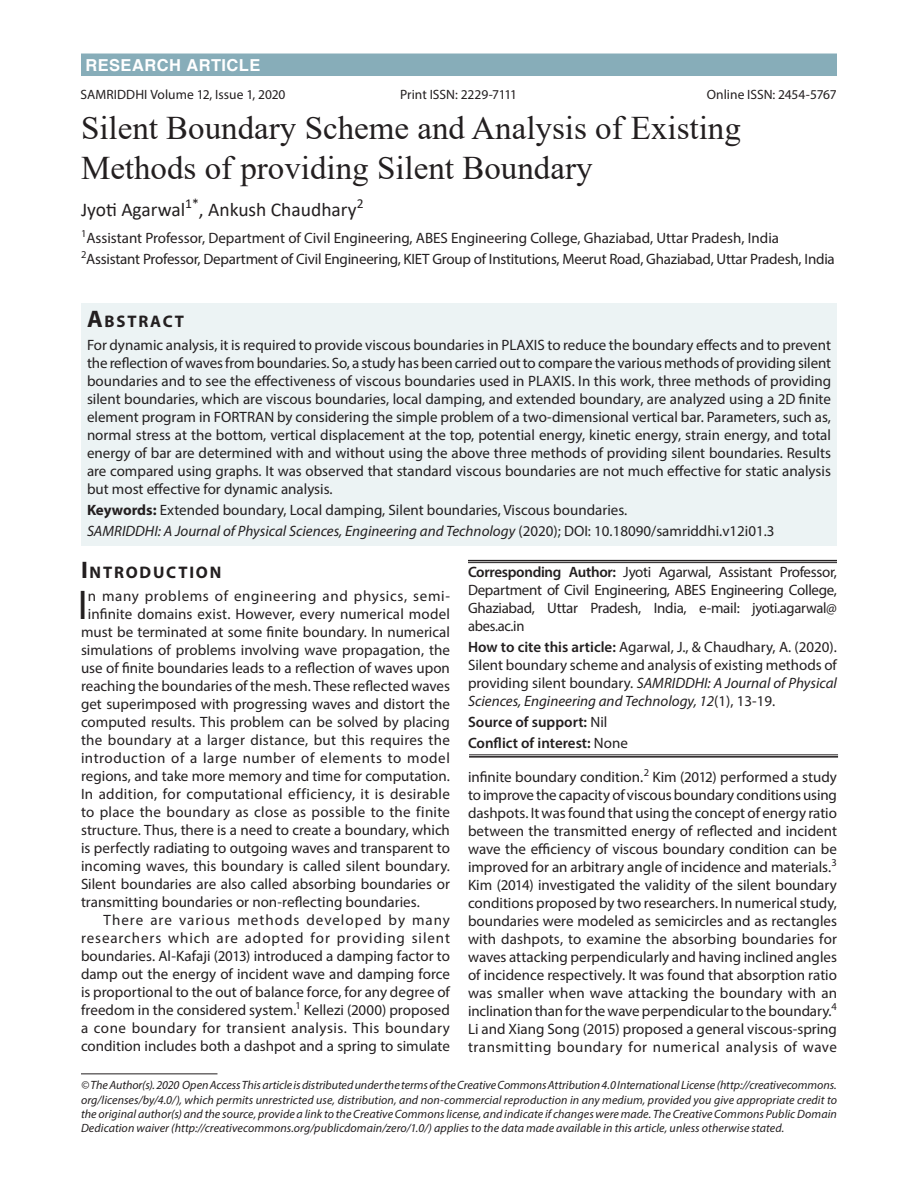
<style>
.page{position:relative;width:918px;height:1188px;background:#fff}
.page>*{position:absolute;margin:0;border:0;box-sizing:border-box;transform-origin:0 0}
.Body_flush{font:41.7px "Myriad Pro";color:#231f20}
.article_head{font:33px/39.6px "Times New Roman";color:#231f20}
.author{font:19.5px "Calibri";color:#231f20}
.A{font:700 16.8px "Myriad Pro";letter-spacing:.105em;color:#231f20}
.Subject{font:700 16.5px "Helvetica";letter-spacing:.025em;color:#fff}
.text{font:15px/18px "Myriad Pro";letter-spacing:.015em;color:#231f20;text-align:justify}
.Abstract{font:15px/18px "Myriad Pro";color:#231f20;text-align:justify}
.Body_flush-2{font:15px "Myriad Pro";letter-spacing:.005em;color:#231f20}
.affiliation{font:15px/18px "Myriad Pro";letter-spacing:-.01em;color:#231f20;text-align:justify}
.Abstract-2{font:italic 15px "Myriad Pro";color:#231f20}
.Body_flush-3{font:15px "Myriad Pro";letter-spacing:.025em;color:#231f20}
.Body_flush-4{font:15px "Myriad Pro";letter-spacing:.035em;color:#231f20}
.affiliation-2{font:600 15px "Myriad Pro";color:#231f20}
.Body_flush-5{font:15px "Myriad Pro";letter-spacing:.04em;color:#231f20}
.Body_flush_copy{font:13.5px "Myriad Pro";color:#231f20}
.Bottom_1st_page{font:italic 12px/14.4px "Myriad Pro";letter-spacing:.005em;color:#231f20;text-align:justify}
.s1{font-size:24px}
.s2{font-weight:700}
.s3{font-style:normal}
.s4{font-weight:600}
.s5{font-style:italic}
.s6{font-weight:400}
</style>
<div class="page">
<div style="left:81px;top:303px;width:756px;height:242px;background:#ecf3f4"></div>
<hr style="left:468px;top:560px;width:369px;height:1px;background:#231f20">
<hr style="left:468px;top:562px;width:369px;height:1px;background:#231f20">
<hr style="left:81px;top:1073px;width:137px;height:1px;background:#231f20">
<hr style="left:469px;top:755px;width:369px;height:1px;background:#231f20">
<hr style="left:469px;top:756px;width:369px;height:2px;background:#231f20">
<div style="left:81px;top:54px;width:756px;height:22px;background:#87adb9"></div>
<p class="Subject" style="left:86px;top:55px;width:176px">RESEARCH ARTICLE</p>
<p class="Body_flush_copy" style="left:81px;top:86px;width:206px">SAMRIDDHI Volume 12, Issue 1, 2020</p>
<p class="Body_flush_copy" style="left:400px;top:86px;width:118px">Print ISSN: 2229-7111</p>
<p class="Body_flush_copy" style="left:707px;top:86px;width:131px">Online ISSN: 2454-5767</p>
<p class="article_head" style="left:81px;top:107px;width:661px">Silent Boundary Scheme and Analysis of Existing<br>Methods of providing Silent Boundary</p>
<p class="author" style="left:81px;top:196px;width:284px">Jyoti Agarwal<sup>1*</sup>, Ankush Chaudhary<sup>2</sup></p>
<p class="affiliation" style="left:81px;top:228px;width:700px"><sup>1</sup>Assistant Professor, Department of Civil Engineering, ABES Engineering College, Ghaziabad, Uttar Pradesh, India</p>
<p class="affiliation" style="left:81px;top:249px;width:755px"><sup>2</sup>Assistant Professor, Department of Civil Engineering, KIET Group of Institutions, Meerut Road, Ghaziabad, Uttar Pradesh, India</p>
<p class="A" style="left:87px;top:310px;width:98px"><span class="s1">A</span>BSTRACT</p>
<p class="Abstract" style="left:87px;top:335px;width:746px">For dynamic analysis, it is required to provide viscous boundaries in PLAXIS to reduce the boundary effects and to prevent the reflection of waves from boundaries. So, a study has been carried out to compare the various methods of providing silent boundaries and to see the effectiveness of viscous boundaries used in PLAXIS. In this work, three methods of providing silent boundaries, which are viscous boundaries, local damping, and extended boundary, are analyzed using a 2D finite element program in FORTRAN by considering the simple problem of a two-dimensional vertical bar. Parameters, such as, normal stress at the bottom, vertical displacement at the top, potential energy, kinetic energy, strain energy, and total energy of bar are determined with and without using the above three methods of providing silent boundaries. Results are compared using graphs. It was observed that standard viscous boundaries are not much effective for static analysis but most effective for dynamic analysis.</p>
<p class="Abstract" style="left:87px;top:500px;width:542px"><span class="s2">Keywords:</span> Extended boundary, Local damping, Silent boundaries, Viscous boundaries.</p>
<p class="Abstract-2" style="left:87px;top:521px;width:689px">SAMRIDDHI: A Journal of Physical Sciences, Engineering and Technology <span class="s3">(2020); DOI: 10.18090/samriddhi.v12i01.3</span></p>
<p class="A" style="left:81px;top:562px;width:142px"><span class="s1">I</span>NTRODUCTION</p>
<p class="Body_flush" style="left:78px;top:579px;width:11px">I</p>
<p class="Body_flush-5" style="left:88px;top:587px;width:364px">n many problems of engineering and physics, semi-</p>
<p class="Body_flush-2" style="left:88px;top:605px;width:364px">infinite domains exist. However, every numerical model</p>
<p class="Body_flush-2" style="left:81px;top:623px;width:371px">must be terminated at some finite boundary. In numerical</p>
<p class="Body_flush-2" style="left:81px;top:641px;width:371px">simulations of problems involving wave propagation, the</p>
<p class="Body_flush-2" style="left:81px;top:659px;width:370px">use of finite boundaries leads to a reflection of waves upon</p>
<p class="Body_flush-2" style="left:81px;top:677px;width:370px">reaching the boundaries of the mesh. These reflected waves</p>
<p class="Body_flush-2" style="left:81px;top:695px;width:371px">get superimposed with progressing waves and distort the</p>
<p class="Body_flush-2" style="left:81px;top:713px;width:370px">computed results. This problem can be solved by placing</p>
<p class="Body_flush-2" style="left:81px;top:731px;width:371px">the boundary at a larger distance, but this requires the</p>
<p class="Body_flush-4" style="left:81px;top:749px;width:370px">introduction of a large number of elements to model</p>
<p class="Body_flush-2" style="left:81px;top:767px;width:370px">regions, and take more memory and time for computation.</p>
<p class="Body_flush-3" style="left:81px;top:785px;width:370px">In addition, for computational efficiency, it is desirable</p>
<p class="Body_flush-2" style="left:81px;top:803px;width:371px">to place the boundary as close as possible to the finite</p>
<p class="Body_flush-2" style="left:81px;top:821px;width:370px">structure. Thus, there is a need to create a boundary, which</p>
<p class="Body_flush-2" style="left:81px;top:839px;width:371px">is perfectly radiating to outgoing waves and transparent to</p>
<p class="Body_flush-2" style="left:81px;top:857px;width:371px">incoming waves, this boundary is called silent boundary.</p>
<p class="Body_flush-2" style="left:81px;top:875px;width:370px">Silent boundaries are also called absorbing boundaries or</p>
<p class="Body_flush-2" style="left:81px;top:893px;width:340px">transmitting boundaries or non-reflecting boundaries.</p>
<p class="text" style="left:81px;top:911px;width:371px;text-indent:22px">There are various methods developed by many researchers which are adopted for providing silent boundaries. Al-Kafaji (2013) introduced a damping factor to damp out the energy of incident wave and damping force is proportional to the out of balance force, for any degree of freedom in the considered system.<sup>1</sup> Kellezi (2000) proposed a cone boundary for transient analysis. This boundary condition includes both a dashpot and a spring to simulate</p>
<p class="affiliation" style="left:468px;top:563px;width:371px"><span class="s4">Corresponding Author:</span> Jyoti Agarwal, Assistant Professor, Department of Civil Engineering, ABES Engineering College, Ghaziabad, Uttar Pradesh, India, e-mail: jyoti.agarwal@ abes.ac.in</p>
<p class="affiliation" style="left:468px;top:638px;width:371px"><span class="s4">How to cite this article:</span> Agarwal, J., &amp; Chaudhary, A. (2020).<br>Silent boundary scheme and analysis of existing methods of providing silent boundary. <span class="s5">SAMRIDDHI: A Journal of Physical Sciences, Engineering and Technology, 12</span>(1), 13-19.</p>
<p class="affiliation-2" style="left:468px;top:713px;width:141px">Source of support: <span class="s6">Nil</span></p>
<p class="affiliation-2" style="left:468px;top:733px;width:161px">Conflict of interest: <span class="s6">None</span></p>
<p class="text" style="left:468px;top:767px;width:371px">infinite boundary condition.<sup>2</sup> Kim (2012) performed a study to improve the capacity of viscous boundary conditions using dashpots. It was found that using the concept of energy ratio between the transmitted energy of reflected and incident wave the efficiency of viscous boundary condition can be improved for an arbitrary angle of incidence and materials.<sup>3<br></sup>Kim (2014) investigated the validity of the silent boundary conditions proposed by two researchers. In numerical study, boundaries were modeled as semicircles and as rectangles with dashpots, to examine the absorbing boundaries for waves attacking perpendicularly and having inclined angles of incidence respectively. It was found that absorption ratio was smaller when wave attacking the boundary with an inclination than for the wave perpendicular to the boundary.<sup>4<br></sup>Li and Xiang Song (2015) proposed a general viscous-spring transmitting boundary for numerical analysis of wave</p>
<p class="Bottom_1st_page" style="left:81px;top:1078px;width:757px">© The Author(s). 2020 Open Access This article is distributed under the terms of the Creative Commons Attribution 4.0 International License (http://creativecommons. org/licenses/by/4.0/), which permits unrestricted use, distribution, and non-commercial reproduction in any medium, provided you give appropriate credit to the original author(s) and the source, provide a link to the Creative Commons license, and indicate if changes were made. The Creative Commons Public Domain Dedication waiver (http://creativecommons.org/publicdomain/zero/1.0/) applies to the data made available in this article, unless otherwise stated.</p>
</div>
